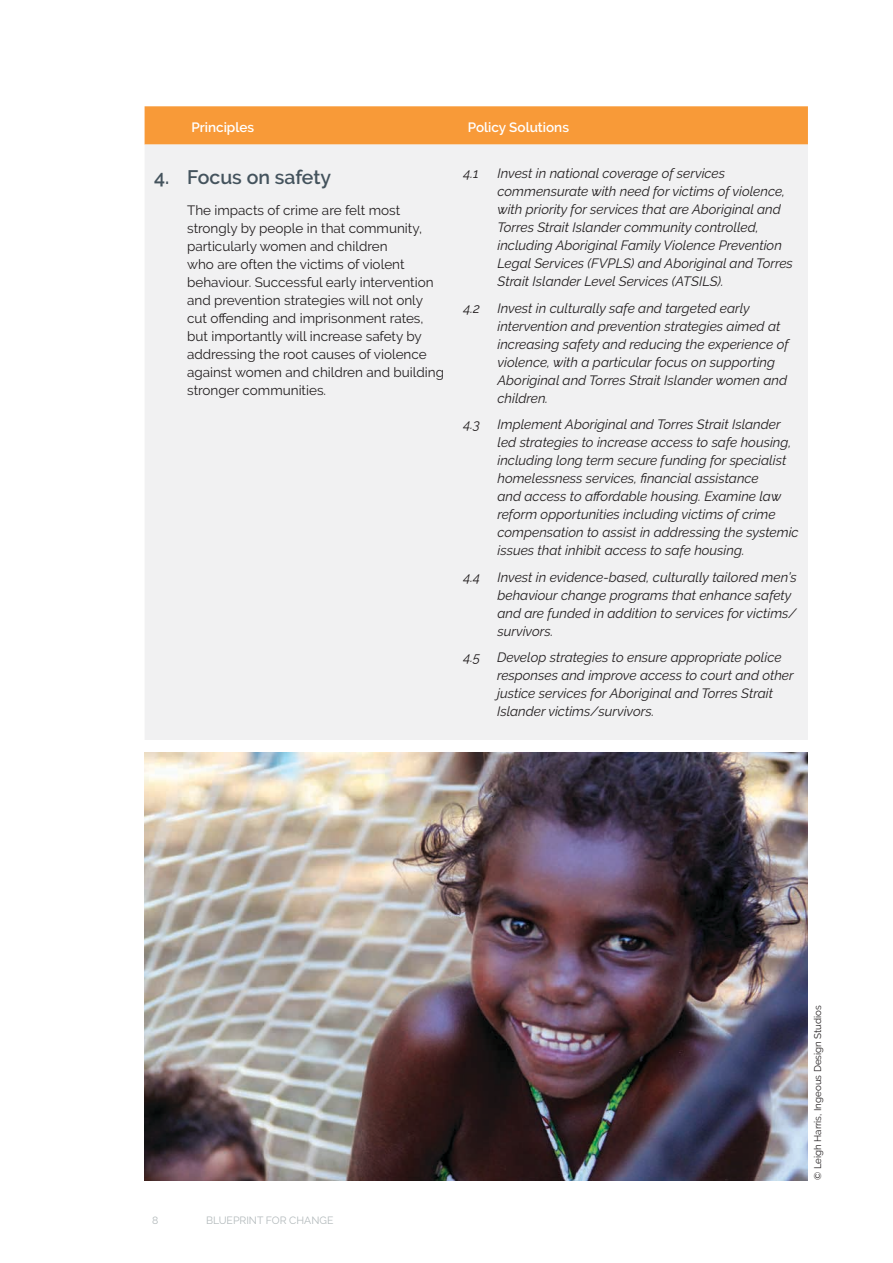
<style>
.page{position:relative;width:893px;height:1263px;background:#fff}
.page>*{position:absolute;margin:0;border:0;box-sizing:border-box;transform-origin:0 0}
.t1{font:600 19.5px "Raleway";color:#44535d}
.t2{font:italic 13.5px/18px "Raleway";color:#231f20}
.t3{font:13.5px/18px "Raleway";color:#231f20}
.t4{font:600 13.5px "Raleway";color:#fff}
.t5{font:10.5px "Raleway";color:#b3babc}
.t6{font:9.75px "Raleway";color:#231f20}
</style>
<div class="page">
<div style="left:145px;top:106px;width:663px;height:39px;background:#f89a38"></div>
<div style="left:145px;top:145px;width:663px;height:595px;background:#f1f1f2"></div>
<img style="left:145px;top:753px;width:663px;height:427px">
<p class="t4" style="left:191px;top:119px;width:64px">Principles</p>
<p class="t4" style="left:468px;top:119px;width:103px">Policy Solutions</p>
<h1 class="t1" style="left:154px;top:166px;width:179px">4. Focus on safety</h1>
<p class="t3" style="left:187px;top:201px;width:259px">The impacts of crime are felt most strongly by people in that community, particularly women and children<br>who are often the victims of violent behaviour. Successful early intervention and prevention strategies will not only cut offending and imprisonment rates, but importantly will increase safety by addressing the root causes of violence against women and children and building stronger communities.</p>
<p class="t2" style="left:463px;top:165px;width:17px">4.1</p>
<p class="t2" style="left:497px;top:165px;width:297px">Invest in national coverage of services commensurate with need for victims of violence, with priority for services that are Aboriginal and Torres Strait Islander community controlled, including Aboriginal Family Violence Prevention Legal Services (FVPLS) and Aboriginal and Torres Strait Islander Level Services (ATSILS).</p>
<p class="t2" style="left:463px;top:299px;width:18px">4.2</p>
<p class="t2" style="left:497px;top:299px;width:293px">Invest in culturally safe and targeted early intervention and prevention strategies aimed at increasing safety and reducing the experience of violence, with a particular focus on supporting Aboriginal and Torres Strait Islander women and children.</p>
<p class="t2" style="left:463px;top:416px;width:18px">4.3</p>
<p class="t2" style="left:497px;top:416px;width:303px">Implement Aboriginal and Torres Strait Islander led strategies to increase access to safe housing, including long term secure funding for specialist homelessness services, financial assistance<br>and access to affordable housing. Examine law reform opportunities including victims of crime compensation to assist in addressing the systemic issues that inhibit access to safe housing.</p>
<p class="t2" style="left:463px;top:568px;width:18px">4.4</p>
<p class="t2" style="left:497px;top:568px;width:301px">Invest in evidence-based, culturally tailored men’s behaviour change programs that enhance safety and are funded in addition to services for victims/ survivors.</p>
<p class="t2" style="left:497px;top:649px;width:298px;text-indent:-34px">4.5 Develop strategies to ensure appropriate police responses and improve access to court and other justice services for Aboriginal and Torres Strait Islander victims/survivors.</p>
<p class="t5" style="left:152px;top:1214px;width:8px">8</p>
<p class="t5" style="left:206px;top:1214px;width:129px">BLUEPRINT FOR CHANGE</p>
<p class="t6" style="left:812px;top:1180px;width:177px;rotate:-90deg">© Leigh Harris, Ingeous Design Studios</p>
</div>
